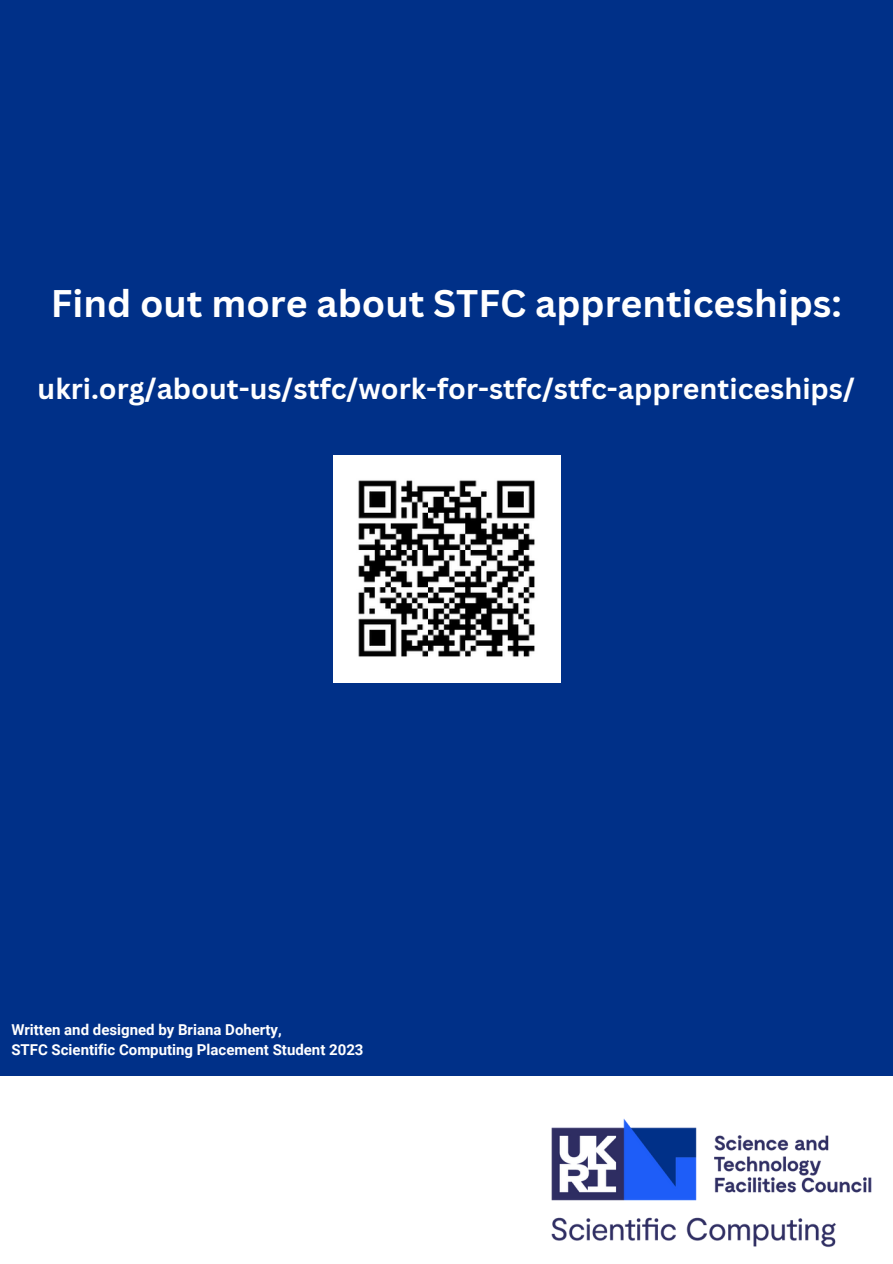
<style>
.page{position:relative;width:893px;height:1264px;background:#fff}
.page>*{position:absolute;margin:0;border:0;box-sizing:border-box;transform-origin:0 0}
.t1{font:700 37.5px "Canva Sans";color:#fff}
.t2{font:700 28.5px "Canva Sans";color:#fff}
.t3{font:700 15px/20.2px "Roboto";color:#fff}
</style>
<div class="page">
<div style="left:0;top:0;width:892px;height:1262px;background:#003088"></div>
<div style="left:0;top:1075px;width:892px;height:187px;background:#fff"></div>
<img style="left:551px;top:1119px;width:321px;height:128px">
<img style="left:333px;top:455px;width:227px;height:227px">
<h1 class="t1" style="left:51px;top:277px;width:792px">Find out more about STFC apprenticeships:</h1>
<h2 class="t2" style="left:38px;top:369px;width:818px">ukri.org/about-us/stfc/work-for-stfc/stfc-apprenticeships/</h2>
<p class="t3" style="left:11px;top:1019px;width:353px">Written and designed by Briana Doherty,<br>STFC Scientific Computing Placement Student 2023</p>
</div>
